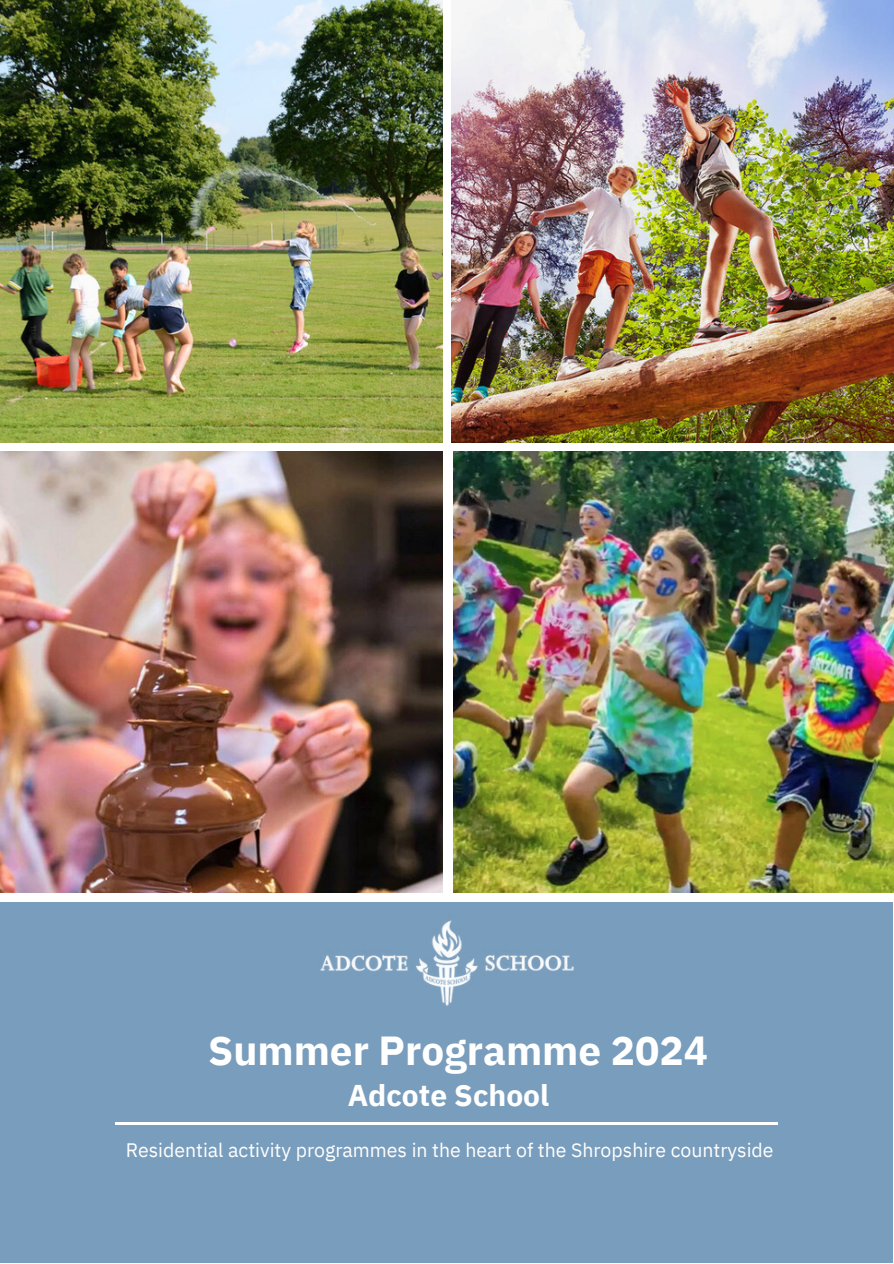
<style>
.page{position:relative;width:894px;height:1264px;background:#fff}
.page>*{position:absolute;margin:0;border:0;box-sizing:border-box;transform-origin:0 0}
.t1{font:700 40.5px "IBM Plex Sans";color:#fff}
.t2{font:700 30px "IBM Plex Sans";color:#fff}
.t3{font:19.5px "IBM Plex Sans";color:#fff}
</style>
<div class="page">
<img style="left:0;top:0;width:442px;height:442px">
<div style="left:0;top:902px;width:892px;height:360px;background:#799dbc"></div>
<img style="left:320px;top:920px;width:254px;height:86px">
<hr style="left:115px;top:1122px;width:662px;height:2px;background:#fff">
<img style="left:0;top:451px;width:442px;height:441px">
<img style="left:451px;top:0;width:442px;height:442px">
<img style="left:453px;top:451px;width:440px;height:441px">
<h1 class="t1" style="left:208px;top:1018px;width:501px">Summer Programme 2024</h1>
<h2 class="t2" style="left:347px;top:1071px;width:203px">Adcote School</h2>
<p class="t3" style="left:126px;top:1134px;width:649px">Residential activity programmes in the heart of the Shropshire countryside</p>
</div>
